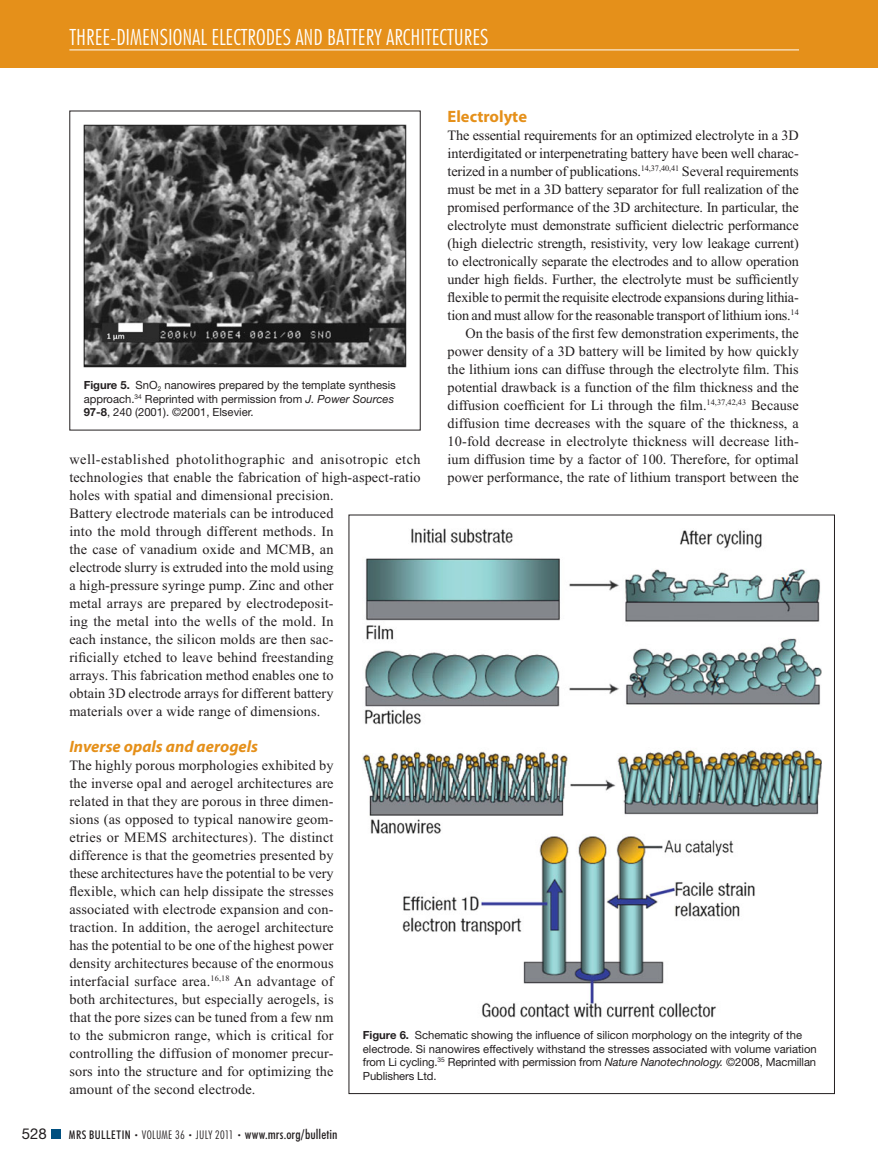
<style>
.page{position:relative;width:878px;height:1175px;background:#fff}
.page>*{position:absolute;margin:0;border:0;box-sizing:border-box;transform-origin:0 0}
.t1{font:300 condensed 22.5px "Futura BT";color:#fff}
.t2{font:italic 700 16.5px "Myriad Pro";color:#e5901a}
.t3{font:700 16.5px "Myriad Pro";color:#e5901a}
.t4{font:15px "Helvetica Neue LT Std";color:#231f20}
.t5{font:14.25px/18px "Times New Roman";color:#231f20}
.t6{font:500 condensed 13.5px "Futura BT";letter-spacing:.01em;color:#231f20}
.t7{font:11.25px/13.5px "Helvetica Neue LT Std";color:#231f20}
.s1{font-weight:700}
.s2{font-style:italic}
.s3{font-size:12px}
.s4{font-weight:300;font-size:7.5px}
.s5{font-weight:300;font-size:12px}
</style>
<div class="page">
<div style="left:0;top:0;width:878px;height:68px;background:#e5901a"></div>
<hr style="left:69px;top:50px;width:730px;height:1px;background:#fff">
<div style="left:51px;top:1130px;width:9px;height:8px;background:#005080"></div>
<img style="left:363px;top:529px;width:458px;height:488px">
<img style="left:84px;top:125px;width:322px;height:242px">
<h1 class="t1" style="left:69px;top:29px;width:420px">THREE-DIMENSIONAL ELECTRODES AND BATTERY ARCHITECTURES</h1>
<p class="t3" style="left:447px;top:110px;width:81px">Electrolyte</p>
<p class="t5" style="left:447px;top:127px;width:353px;text-align:right">The essential requirements for an optimized electrolyte in a 3D interdigitated or interpenetrating battery have been well charac&shy;terized in a number of publications. <sup>14,37,40,41</sup> Several requirements must be met in a 3D battery separator for full realization of the promised performance of the 3D architecture. In particular, the electrolyte must demonstrate sufficient dielectric performance (high dielectric strength, resistivity, very low leakage current) to electronically separate the electrodes and to allow operation under high fields. Further, the electrolyte must be sufficiently flexible to permit the requisite electrode expansions during lithia&shy;tion and must allow for the reasonable transport of lithium ions. <sup>14<br></sup>On the basis of the first few demonstration experiments, the power density of a 3D battery will be limited by how quickly the lithium ions can diffuse through the electrolyte film. This potential drawback is a function of the film thickness and the diffusion coefficient for Li through the film. <sup>14,37,42,43</sup> Because diffusion time decreases with the square of the thickness, a 10-fold decrease in electrolyte thickness will decrease lith&shy;ium diffusion time by a factor of 100. Therefore, for optimal power performance, the rate of lithium transport between the</p>
<p class="t7" style="left:84px;top:380px;width:314px"><span class="s1">Figure 5.</span> SnO <sub>2</sub> nanowires prepared by the template synthesis approach. <sup>34</sup> Reprinted with permission from <span class="s2">J. Power Sources<br></span><span class="s1">97-8</span>, 240 (2001). ©2001, Elsevier.</p>
<p class="t5" style="left:69px;top:451px;width:353px">well-established photolithographic and anisotropic etch technologies that enable the fabrication of high-aspect-ratio holes with spatial and dimensional precision.<br>Battery electrode materials can be introduced<br>into the mold through different methods. In<br>the case of vanadium oxide and MCMB, an<br>electrode slurry is extruded into the mold using<br>a high-pressure syringe pump. Zinc and other<br>metal arrays are prepared by electrodeposit-<br>ing the metal into the wells of the mold. In<br>each instance, the silicon molds are then sac-<br>rificially etched to leave behind freestanding<br>arrays. This fabrication method enables one to<br>obtain 3D electrode arrays for different battery<br>materials over a wide range of dimensions.</p>
<p class="t2" style="left:69px;top:740px;width:190px">Inverse opals and aerogels</p>
<p class="t5" style="left:69px;top:757px;width:266px;text-align:justify">The highly porous morphologies exhibited by the inverse opal and aerogel architectures are related in that they are porous in three dimen&shy;sions (as opposed to typical nanowire geom&shy;etries or MEMS architectures). The distinct difference is that the geometries presented by these architectures have the potential to be very flexible, which can help dissipate the stresses associated with electrode expansion and con&shy;traction. In addition, the aerogel architecture has the potential to be one of the highest power density architectures because of the enormous interfacial surface area. <sup>16,18</sup> An advantage of both architectures, but especially aerogels, is that the pore sizes can be tuned from a few nm to the submicron range, which is critical for controlling the diffusion of monomer precur&shy;sors into the structure and for optimizing the amount of the second electrode.</p>
<p class="t7" style="left:363px;top:1029px;width:455px"><span class="s1">Figure 6.</span> Schematic showing the influence of silicon morphology on the integrity of the electrode. Si nanowires effectively withstand the stresses associated with volume variation from Li cycling. <sup>35</sup> Reprinted with permission from <span class="s2">Nature Nanotechnology.</span> ©2008, Macmillan Publishers Ltd.</p>
<p class="t4" style="left:22px;top:1128px;width:27px">528</p>
<p class="t6" style="left:69px;top:1129px;width:270px"><span class="s3">MRS BULLETIN</span> <span class="s4">•</span> <span class="s5">VOLUME 36</span> <span class="s4">•</span> <span class="s5">JULY 2011</span> <span class="s4">•</span> www.mrs.org/bulletin</p>
</div>
